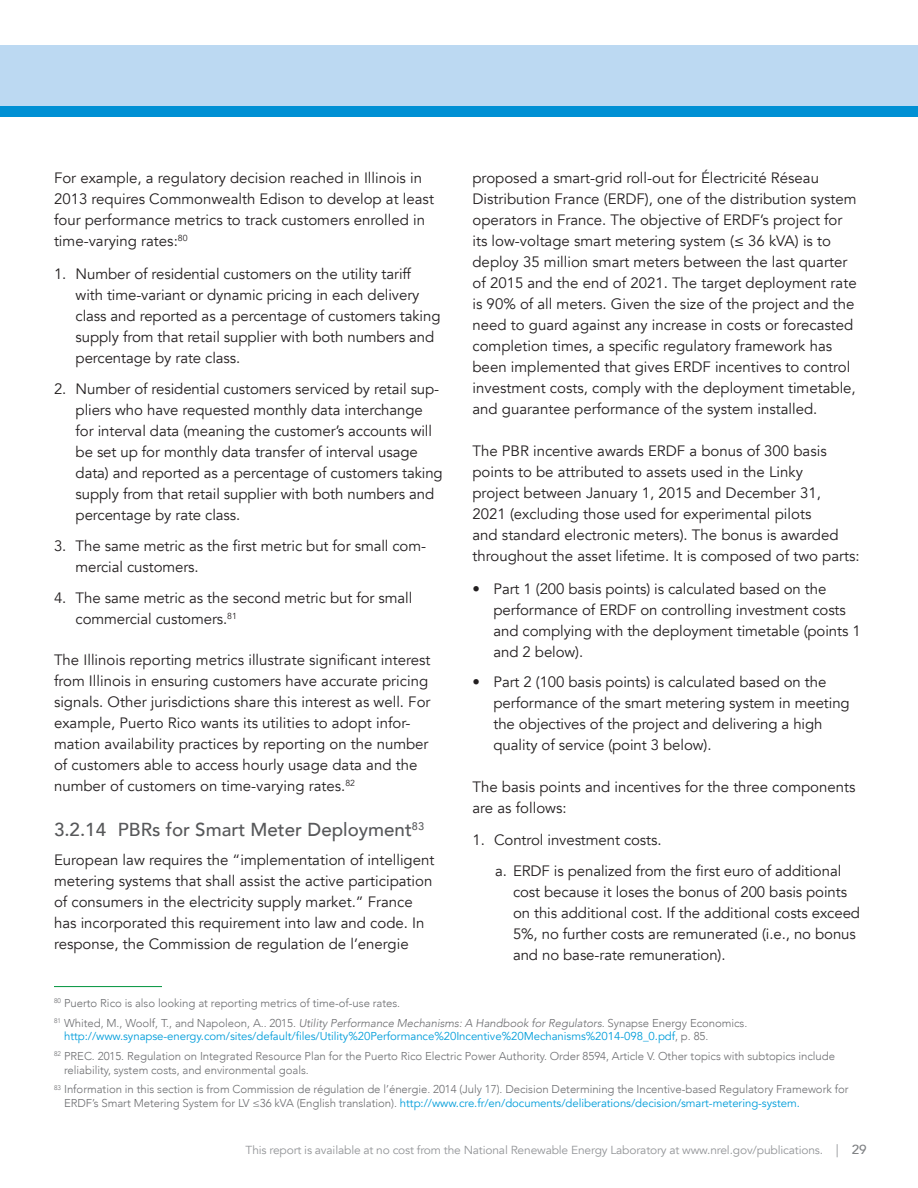
<style>
.page{position:relative;width:918px;height:1188px;background:#fff}
.page>*{position:absolute;margin:0;border:0;box-sizing:border-box;transform-origin:0 0}
.t1{font:500 18.75px "Avenir";color:#57585a}
.Body_Copy{font:15px/21px "Avenir";letter-spacing:-.005em;color:#231f20}
.Body_Copy_-b4_bullet{font:15px/21px "Avenir";color:#231f20}
.t2{font:11.7px "Avenir";letter-spacing:-.015em;color:#939598}
.Footnote{font:300 11.4px/13.5px "Avenir";letter-spacing:-.005em;color:#6c6d70}
.Footnote-2{font:11.4px/13.5px "Avenir";letter-spacing:-.005em;color:#009dda}
.s1{font-weight:300;color:#6c6d70}
.s2{font-weight:300;font-style:italic;color:#6c6d70}
.s3{font-weight:400;color:#009dda}
.s4{font-weight:300;font-size:13.05px;color:#808285}
.s5{font-weight:500;font-size:13.05px;color:#808285}
</style>
<div class="page">
<div style="left:0;top:45px;width:918px;height:72px;background:#bcd9f2"></div>
<div style="left:0;top:106px;width:918px;height:11px;background:#0090d4"></div>
<hr style="left:54px;top:986px;width:108px;height:1px;background:#00943d">
<p class="Body_Copy_-b4_bullet" style="left:54px;top:168px;width:382px">For example, a regulatory decision reached in Illinois in 2013 requires Commonwealth Edison to develop at least four performance metrics to track customers enrolled in time-varying rates:<sup>80</sup></p>
<p class="Body_Copy" style="left:76px;top:264px;width:366px;text-indent:-22px">1. Number of residential customers on the utility tariff with time-variant or dynamic pricing in each delivery class and reported as a percentage of customers taking supply from that retail supplier with both numbers and percentage by rate class.</p>
<p class="Body_Copy" style="left:76px;top:379px;width:369px;text-indent:-22px">2. Number of residential customers serviced by retail sup&shy;pliers who have requested monthly data interchange for interval data (meaning the customer’s accounts will be set up for monthly data transfer of interval usage data) and reported as a percentage of customers taking supply from that retail supplier with both numbers and percentage by rate class.</p>
<p class="Body_Copy" style="left:76px;top:535px;width:352px;text-indent:-22px">3. The same metric as the first metric but for small com&shy;mercial customers.</p>
<p class="Body_Copy" style="left:76px;top:587px;width:338px;text-indent:-22px">4. The same metric as the second metric but for small commercial customers.<sup>81</sup></p>
<p class="Body_Copy" style="left:54px;top:649px;width:378px">The Illinois reporting metrics illustrate significant interest from Illinois in ensuring customers have accurate pricing signals. Other jurisdictions share this interest as well. For example, Puerto Rico wants its utilities to adopt infor&shy;mation availability practices by reporting on the number of customers able to access hourly usage data and the number of customers on time-varying rates.<sup>82</sup></p>
<p class="t1" style="left:54px;top:814px;width:372px">3.2.14 PBRs for Smart Meter Deployment<sup>83</sup></p>
<p class="Body_Copy" style="left:54px;top:850px;width:382px">European law requires the “implementation of intelligent metering systems that shall assist the active participation of consumers in the electricity supply market.” France has incorporated this requirement into law and code. In response, the Commission de regulation de l’energie</p>
<p class="Body_Copy" style="left:472px;top:168px;width:386px">proposed a smart-grid roll-out for Électricité Réseau Distribution France (ERDF), one of the distribution system operators in France. The objective of ERDF’s project for its low-voltage smart metering system (≤ 36 kVA) is to deploy 35 million smart meters between the last quarter of 2015 and the end of 2021. The target deployment rate is 90% of all meters. Given the size of the project and the need to guard against any increase in costs or forecasted completion times, a specific regulatory framework has been implemented that gives ERDF incentives to control investment costs, comply with the deployment timetable, and guarantee performance of the system installed.</p>
<p class="Body_Copy_-b4_bullet" style="left:472px;top:440px;width:389px">The PBR incentive awards ERDF a bonus of 300 basis points to be attributed to assets used in the Linky<br>project between January 1, 2015 and December 31,<br>2021 (excluding those used for experimental pilots<br>and standard electronic meters). The bonus is awarded throughout the asset lifetime. It is composed of two parts:</p>
<p class="Body_Copy" style="left:494px;top:578px;width:369px;text-indent:-21px">• Part 1 (200 basis points) is calculated based on the performance of ERDF on controlling investment costs and complying with the deployment timetable (points 1 and 2 below).</p>
<p class="Body_Copy" style="left:494px;top:672px;width:358px;text-indent:-21px">• Part 2 (100 basis points) is calculated based on the performance of the smart metering system in meeting the objectives of the project and delivering a high quality of service (point 3 below).</p>
<p class="Body_Copy_-b4_bullet" style="left:472px;top:776px;width:385px">The basis points and incentives for the three components are as follows:</p>
<p class="Body_Copy" style="left:472px;top:830px;width:191px">1. Control investment costs.</p>
<p class="Body_Copy" style="left:513px;top:861px;width:349px;text-indent:-18px">a. ERDF is penalized from the first euro of additional cost because it loses the bonus of 200 basis points on this additional cost. If the additional costs exceed 5%, no further costs are remunerated (i.e., no bonus and no base-rate remuneration).</p>
<p class="Footnote" style="left:54px;top:996px;width:348px"><sup>80</sup> Puerto Rico is also looking at reporting metrics of time-of-use rates.</p>
<p class="Footnote-2" style="left:64px;top:1016px;width:685px;text-indent:-10px"><sup>81</sup> <span class="s1">Whited, M., Woolf, T., and Napoleon, A.. 2015.</span> <span class="s2">Utility Performance Mechanisms: A Handbook for Regulators.</span> <span class="s1">Synapse Energy Economics. </span>http://www.synapse-energy.com/sites/default/files/Utility%20Performance%20Incentive%20Mechanisms%2014-098_0.pdf<span class="s1">, p. 85.</span></p>
<p class="Footnote" style="left:64px;top:1049px;width:773px;text-indent:-10px"><sup>82</sup> PREC. 2015. Regulation on Integrated Resource Plan for the Puerto Rico Electric Power Authority. Order 8594, Article V. Other topics with subtopics include reliability, system costs, and environmental goals.</p>
<p class="Footnote" style="left:64px;top:1083px;width:786px;text-indent:-10px"><sup>83</sup> Information in this section is from Commission de régulation de l’énergie. 2014 (July 17). Decision Determining the Incentive-based Regulatory Framework for<br>ERDF’s Smart Metering System for LV ≤36 kVA (English translation). <span class="s3">http://www.cre.fr/en/documents/deliberations/decision/smart-metering-system.</span></p>
<p class="t2" style="left:246px;top:1143px;width:622px">This report is available at no cost from the National Renewable Energy Laboratory at www.nrel.gov/publications. <span class="s4">|</span> <span class="s5">29</span></p>
</div>
